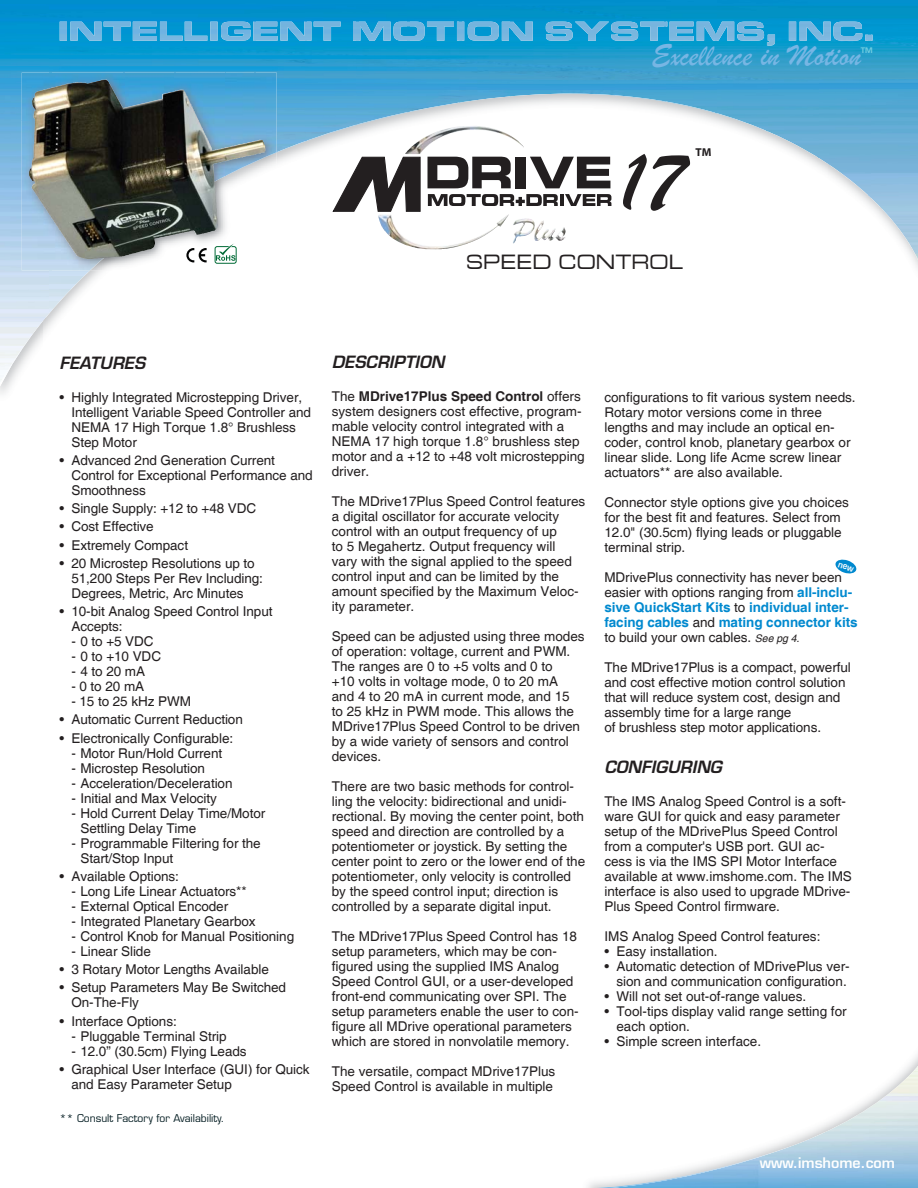
<style>
.page{position:relative;width:918px;height:1188px;background:#fff}
.page>*{position:absolute;margin:0;border:0;box-sizing:border-box;transform-origin:0 0}
.t1{font:88.5px "Brush Script";color:#231f20}
.t2{font:31.5px "Brush Script";color:#77b6e4}
.t3{font:18px "Micro Technic Ext";letter-spacing:.05em;color:#231f20;scale:.95 1}
.t4{font:italic 600 16.5px "Eurostile";color:#231f20}
.t5{font:600 14.25px "Eurostile";color:#fff}
.t6{font:13.5px/15px "Helvetica";color:#231f20}
.t7{font:700 11.4px "Myriad";color:#231f20}
.t8{font:10.5px "Eurostile";color:#041d22}
.t9{font:600 7.5px "Eurostile";color:#73cee1}
.s1{font-weight:700}
.s2{font-weight:700;color:#0089cf}
.s3{font-style:italic;font-size:10.5px}
</style>
<div class="page">
<svg style="left:0;top:0;width:918px;height:390px"></svg>
<img style="left:51px;top:312px;width:38px;height:17px">
<img style="left:0;top:62px;width:51px;height:322px">
<img style="left:50px;top:271px;width:42px;height:41px">
<img style="left:869px;top:62px;width:49px;height:208px">
<img style="left:817px;top:62px;width:53px;height:135px">
<img style="left:766px;top:62px;width:53px;height:99px">
<img style="left:256px;top:62px;width:51px;height:93px">
<img style="left:305px;top:62px;width:53px;height:81px">
<img style="left:715px;top:62px;width:53px;height:69px">
<img style="left:357px;top:62px;width:52px;height:63px">
<img style="left:664px;top:62px;width:53px;height:51px">
<img style="left:408px;top:62px;width:53px;height:51px">
<img style="left:613px;top:62px;width:53px;height:45px">
<img style="left:460px;top:62px;width:52px;height:45px">
<img style="left:511px;top:62px;width:103px;height:39px">
<img style="left:50px;top:62px;width:206px;height:11px">
<img style="left:594px;top:1064px;width:324px;height:124px">
<svg style="left:332px;top:156px;width:89px;height:56px"></svg>
<svg style="left:428px;top:194px;width:130px;height:12px"></svg>
<hr style="left:560px;top:194px;width:4px;height:12px;background:#231f20">
<svg style="left:565px;top:194px;width:46px;height:12px"></svg>
<svg style="left:428px;top:157px;width:83px;height:31px"></svg>
<div style="left:516px;top:157px;width:10px;height:31px;background:#231f20"></div>
<svg style="left:530px;top:157px;width:80px;height:31px"></svg>
<img style="left:513px;top:220px;width:53px;height:23px">
<img style="left:611px;top:22px;width:262px;height:24px">
<div style="left:59px;top:355px;width:254px;height:777px;background:#fff"></div>
<img style="left:139px;top:197px;width:138px;height:74px">
<img style="left:226px;top:181px;width:51px;height:16px">
<img style="left:124px;top:247px;width:15px;height:24px">
<img style="left:175px;top:211px;width:13px;height:20px">
<img style="left:22px;top:73px;width:102px;height:198px">
<img style="left:123px;top:73px;width:52px;height:174px">
<img style="left:174px;top:73px;width:52px;height:138px">
<img style="left:225px;top:73px;width:52px;height:108px">
<img style="left:113px;top:90px;width:117px;height:61px">
<div style="left:215px;top:247px;width:21px;height:16px;border:1px solid #026b37;border-radius:2px"></div>
<svg style="left:216px;top:243px;width:20px;height:18px"></svg>
<svg style="left:186px;top:248px;width:21px;height:14px"></svg>
<svg style="left:835px;top:559px;width:22px;height:15px"></svg>
<h2 class="t2" style="left:651px;top:37px;width:211px">Excellence in Motion</h2>
<p class="t9" style="left:861px;top:48px;width:13px">TM</p>
<p class="t7" style="left:695px;top:148px;width:17px">TM</p>
<h1 class="t1" style="left:620px;top:131px;width:64px">17</h1>
<h3 class="t3" style="left:466px;top:250px;width:230px">SPEED CONTROL</h3>
<p class="t4" style="left:59px;top:356px;width:87px">FEATURES</p>
<p class="t6" style="left:71px;top:389px;width:241px;text-indent:-12px">• Highly Integrated Microstepping Driver, Intelligent Variable Speed Controller and NEMA 17 High Torque 1.8° Brushless Step Motor</p>
<p class="t6" style="left:71px;top:453px;width:243px;text-indent:-12px">• Advanced 2nd Generation Current<br>Control for Exceptional Performance and<br>Smoothness</p>
<p class="t6" style="left:59px;top:501px;width:198px">• Single Supply: +12 to +48 VDC</p>
<p class="t6" style="left:59px;top:519px;width:96px">• Cost Effective</p>
<p class="t6" style="left:59px;top:537px;width:130px">• Extremely Compact</p>
<p class="t6" style="left:71px;top:556px;width:193px;text-indent:-12px">• 20 Microstep Resolutions up to<br>51,200 Steps Per Rev Including:<br>Degrees, Metric, Arc Minutes</p>
<p class="t6" style="left:71px;top:604px;width:203px;text-indent:-12px">• 10-bit Analog Speed Control Input<br>Accepts:</p>
<p class="t6" style="left:71px;top:634px;width:84px">- 0 to +5 VDC</p>
<p class="t6" style="left:71px;top:649px;width:91px">- 0 to +10 VDC</p>
<p class="t6" style="left:71px;top:664px;width:75px">- 4 to 20 mA</p>
<p class="t6" style="left:71px;top:679px;width:74px">- 0 to 20 mA</p>
<p class="t6" style="left:71px;top:694px;width:121px">- 15 to 25 kHz PWM</p>
<p class="t6" style="left:59px;top:712px;width:185px">• Automatic Current Reduction</p>
<p class="t6" style="left:59px;top:730px;width:175px">• Electronically Configurable:</p>
<p class="t6" style="left:71px;top:745px;width:152px">- Motor Run/Hold Current</p>
<p class="t6" style="left:71px;top:760px;width:135px">- Microstep Resolution</p>
<p class="t6" style="left:71px;top:775px;width:163px">- Acceleration/Deceleration</p>
<p class="t6" style="left:71px;top:790px;width:147px">- Initial and Max Velocity</p>
<p class="t6" style="left:80px;top:805px;width:186px;text-indent:-9px">- Hold Current Delay Time/Motor<br>Settling Delay Time</p>
<p class="t6" style="left:80px;top:835px;width:182px;text-indent:-9px">- Programmable Filtering for the<br>Start/Stop Input</p>
<p class="t6" style="left:59px;top:869px;width:121px">• Available Options:</p>
<p class="t6" style="left:71px;top:884px;width:177px">- Long Life Linear Actuators**</p>
<p class="t6" style="left:71px;top:899px;width:158px">- External Optical Encoder</p>
<p class="t6" style="left:71px;top:914px;width:186px">- Integrated Planetary Gearbox</p>
<p class="t6" style="left:71px;top:929px;width:224px">- Control Knob for Manual Positioning</p>
<p class="t6" style="left:71px;top:944px;width:81px">- Linear Slide</p>
<p class="t6" style="left:59px;top:962px;width:211px">• 3 Rotary Motor Lengths Available</p>
<p class="t6" style="left:71px;top:980px;width:216px;text-indent:-12px">• Setup Parameters May Be Switched<br>On-The-Fly</p>
<p class="t6" style="left:59px;top:1013px;width:119px">• Interface Options:</p>
<p class="t6" style="left:71px;top:1028px;width:157px">- Pluggable Terminal Strip</p>
<p class="t6" style="left:71px;top:1043px;width:177px">- 12.0” (30.5cm) Flying Leads</p>
<p class="t6" style="left:71px;top:1061px;width:240px;text-indent:-12px">• Graphical User Interface (GUI) for Quick and Easy Parameter Setup</p>
<p class="t8" style="left:59px;top:1114px;width:166px">** Consult Factory for Availability.</p>
<p class="t4" style="left:332px;top:355px;width:114px">DESCRIPTION</p>
<p class="t6" style="left:332px;top:389px;width:254px">The <span class="s1">MDrive17Plus Speed Control</span> offers system designers cost effective, program&shy;mable velocity control integrated with a NEMA 17 high torque 1.8° brushless step motor and a +12 to +48 volt microstepping driver.</p>
<p class="t6" style="left:332px;top:494px;width:255px">The MDrive17Plus Speed Control features a digital oscillator for accurate velocity control with an output frequency of up<br>to 5 Megahertz. Output frequency will<br>vary with the signal applied to the speed control input and can be limited by the amount specified by the Maximum Veloc&shy;ity parameter.</p>
<p class="t6" style="left:332px;top:629px;width:254px">Speed can be adjusted using three modes of operation: voltage, current and PWM.<br>The ranges are 0 to +5 volts and 0 to<br>+10 volts in voltage mode, 0 to 20 mA<br>and 4 to 20 mA in current mode, and 15<br>to 25 kHz in PWM mode. This allows the MDrive17Plus Speed Control to be driven by a wide variety of sensors and control devices.</p>
<p class="t6" style="left:332px;top:779px;width:255px">There are two basic methods for control&shy;ling the velocity: bidirectional and unidi&shy;rectional. By moving the center point, both speed and direction are controlled by a potentiometer or joystick. By setting the center point to zero or the lower end of the potentiometer, only velocity is controlled by the speed control input; direction is controlled by a separate digital input.</p>
<p class="t6" style="left:332px;top:929px;width:248px">The MDrive17Plus Speed Control has 18 setup parameters, which may be con&shy;figured using the supplied IMS Analog Speed Control GUI, or a user-developed front-end communicating over SPI. The setup parameters enable the user to con&shy;figure all MDrive operational parameters which are stored in nonvolatile memory.</p>
<p class="t6" style="left:332px;top:1064px;width:225px">The versatile, compact MDrive17Plus<br>Speed Control is available in multiple</p>
<p class="t6" style="left:604px;top:390px;width:253px">configurations to fit various system needs.<br>Rotary motor versions come in three lengths and may include an optical en&shy;coder, control knob, planetary gearbox or linear slide. Long life Acme screw linear actuators** are also available.</p>
<p class="t6" style="left:604px;top:495px;width:246px">Connector style options give you choices for the best fit and features. Select from 12.0" (30.5cm) flying leads or pluggable terminal strip.</p>
<p class="t6" style="left:604px;top:570px;width:255px">MDrivePlus connectivity has never been easier with options ranging from <span class="s2">all-inclu&shy;sive QuickStart Kits</span> to <span class="s2">individual inter&shy;facing cables</span> and <span class="s2">mating connector kits </span>to build your own cables. <span class="s3">See pg 4.</span></p>
<p class="t6" style="left:604px;top:660px;width:248px">The MDrive17Plus is a compact, powerful and cost effective motion control solution that will reduce system cost, design and assembly time for a large range<br>of brushless step motor applications.</p>
<p class="t4" style="left:604px;top:760px;width:119px">CONFIGURING</p>
<p class="t6" style="left:604px;top:793px;width:249px">The IMS Analog Speed Control is a soft&shy;ware GUI for quick and easy parameter setup of the MDrivePlus Speed Con trol from a computer's USB port. GUI ac&shy;cess is via the IMS SPI Motor In ter face available at www.imshome.com. The IMS interface is also used to upgrade MDrive-Plus Speed Control firmware.</p>
<p class="t6" style="left:604px;top:928px;width:218px">IMS Analog Speed Control features:</p>
<p class="t6" style="left:604px;top:943px;width:115px">• Easy installation.</p>
<p class="t6" style="left:604px;top:958px;width:247px;text-align:right">• Automatic detection of MDrivePlus ver&shy;sion and communication configuration.</p>
<p class="t6" style="left:604px;top:988px;width:203px">• Will not set out-of-range values.</p>
<p class="t6" style="left:616px;top:1003px;width:232px;text-indent:-12px">• Tool-tips display valid range setting for each option.</p>
<p class="t6" style="left:604px;top:1033px;width:158px">• Simple screen interface.</p>
<p class="t5" style="left:760px;top:1157px;width:137px">www.imshome.com</p>
</div>
